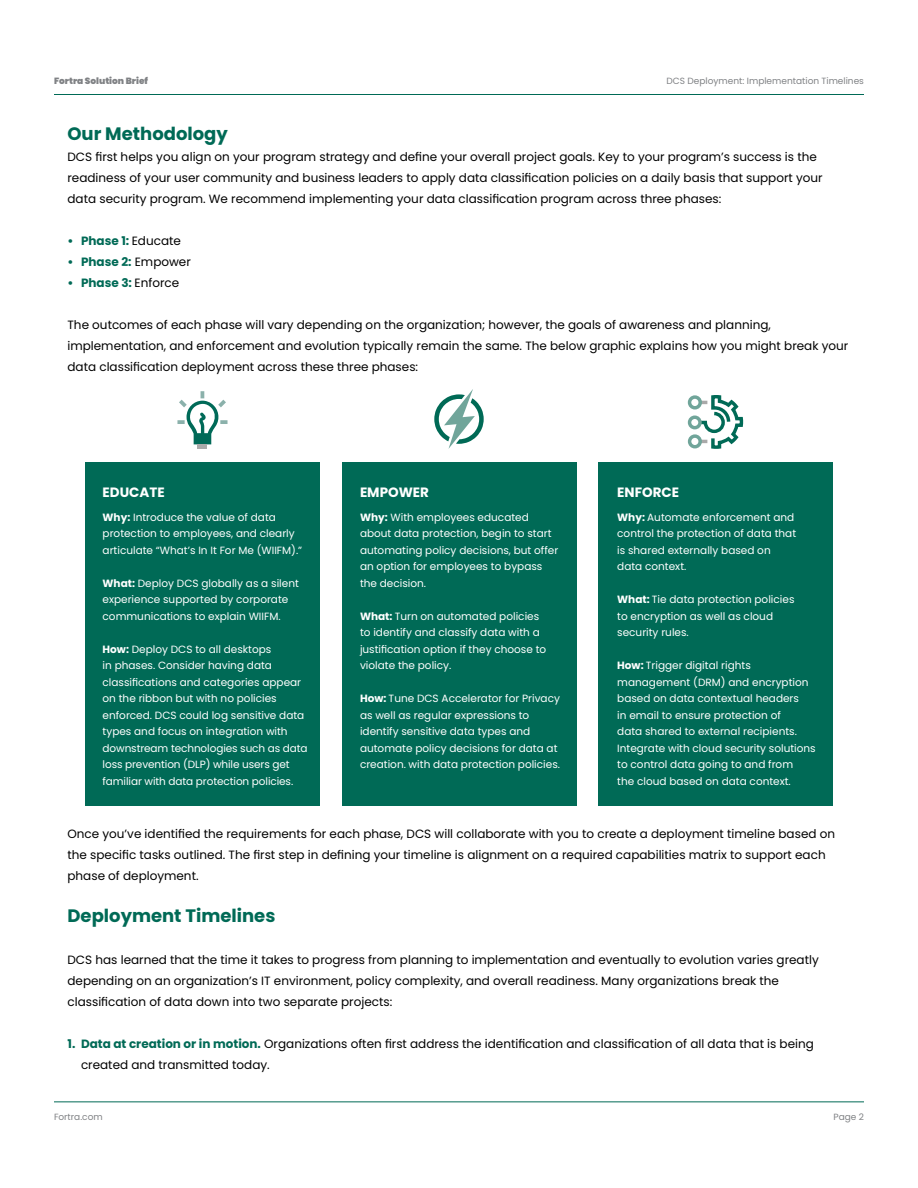
<style>
.page{position:relative;width:918px;height:1188px;background:#fff}
.page>*{position:absolute;margin:0;border:0;box-sizing:border-box;transform-origin:0 0}
.t1{font:700 18px "Poppins";color:#006a56}
.t2{font:700 13.5px "Poppins";color:#fff}
.t3{font:12px/21px "Poppins";color:#000}
.t4{font:700 12px "Poppins";color:#006a56}
.t5{font:10.5px/16.5px "Poppins";color:#fff}
.t6{font:9px "Poppins";color:#808285}
.t7{font:900 9px "Poppins";color:#808285}
.s1{font-weight:400;color:#000}
.s2{font-weight:700}
.s3{font-weight:700;color:#006a56}
</style>
<div class="page">
<hr style="left:54px;top:94px;width:810px;height:1px;background:#006a56">
<hr style="left:54px;top:1101px;width:810px;height:1px;background:#006a56">
<div style="left:85px;top:462px;width:235px;height:344px;background:#006a56"></div>
<div style="left:342px;top:462px;width:234px;height:344px;background:#006a56"></div>
<div style="left:598px;top:462px;width:235px;height:344px;background:#006a56"></div>
<div style="left:198px;top:444px;width:9px;height:5px;background:#aaa"></div>
<svg style="left:177px;top:391px;width:51px;height:53px"></svg>
<svg style="left:434px;top:389px;width:50px;height:60px"></svg>
<div style="left:688px;top:434px;width:14px;height:14px;border:3px solid #70a59a;border-radius:50%"></div>
<div style="left:688px;top:416px;width:14px;height:13px;border:3px solid #70a59a;border-radius:50%"></div>
<div style="left:688px;top:395px;width:14px;height:15px;border:3px solid #70a59a;border-radius:50%"></div>
<svg style="left:696px;top:395px;width:47px;height:54px"></svg>
<p class="t7" style="left:54px;top:76px;width:96px">Fortra Solution Brief</p>
<p class="t6" style="left:667px;top:76px;width:199px">DCS Deployment: Implementation Timelines</p>
<h1 class="t1" style="left:68px;top:124px;width:162px">Our Methodology</h1>
<p class="t3" style="left:68px;top:147px;width:757px">DCS first helps you align on your program strategy and define your overall project goals. Key to your program’s success is the readiness of your user community and business leaders to apply data classification policies on a daily basis that support your data security program. We recommend implementing your data classification program across three phases:</p>
<p class="t4" style="left:68px;top:234px;width:115px">• Phase 1: <span class="s1">Educate</span></p>
<p class="t4" style="left:68px;top:255px;width:125px">• Phase 2: <span class="s1">Empower</span></p>
<p class="t4" style="left:68px;top:276px;width:113px">• Phase 3: <span class="s1">Enforce</span></p>
<p class="t3" style="left:68px;top:315px;width:782px">The outcomes of each phase will vary depending on the organization; however, the goals of awareness and planning, implementation, and enforcement and evolution typically remain the same. The below graphic explains how you might break your data classification deployment across these three phases:</p>
<p class="t2" style="left:103px;top:485px;width:64px">EDUCATE</p>
<p class="t5" style="left:103px;top:509px;width:201px"><span class="s2">Why:</span> Introduce the value of data protection to employees, and clearly articulate “What’s In It For Me (WIIFM).”</p>
<p class="t5" style="left:103px;top:575px;width:198px"><span class="s2">What:</span> Deploy DCS globally as a silent experience supported by corporate communications to explain WIIFM.</p>
<p class="t5" style="left:103px;top:641px;width:207px"><span class="s2">How:</span> Deploy DCS to all desktops<br>in phases. Consider having data classifications and categories appear on the ribbon but with no policies enforced. DCS could log sensitive data types and focus on integration with downstream technologies such as data loss prevention (DLP) while users get familiar with data protection policies.</p>
<p class="t2" style="left:360px;top:485px;width:71px">EMPOWER</p>
<p class="t5" style="left:360px;top:509px;width:200px"><span class="s2">Why:</span> With employees educated about data protection, begin to start automating policy decisions, but offer an option for employees to bypass the decision.</p>
<p class="t5" style="left:360px;top:608px;width:188px"><span class="s2">What:</span> Turn on automated policies to identify and classify data with a justification option if they choose to violate the policy.</p>
<p class="t5" style="left:360px;top:690px;width:202px"><span class="s2">How:</span> Tune DCS Accelerator for Privacy as well as regular expressions to identify sensitive data types and automate policy decisions for data at creation. with data protection policies.</p>
<p class="t2" style="left:617px;top:485px;width:63px">ENFORCE</p>
<p class="t5" style="left:617px;top:509px;width:180px"><span class="s2">Why:</span> Automate enforcement and control the protection of data that is shared externally based on data context.</p>
<p class="t5" style="left:617px;top:591px;width:179px"><span class="s2">What:</span> Tie data protection policies to encryption as well as cloud security rules.</p>
<p class="t5" style="left:617px;top:657px;width:200px"><span class="s2">How:</span> Trigger digital rights management (DRM) and encryption based on data contextual headers<br>in email to ensure protection of<br>data shared to external recipients.<br>Integrate with cloud security solutions to control data going to and from<br>the cloud based on data context.</p>
<p class="t3" style="left:68px;top:823px;width:769px">Once you’ve identified the requirements for each phase, DCS will collaborate with you to create a deployment timeline based on the specific tasks outlined. The first step in defining your timeline is alignment on a required capabilities matrix to support each phase of deployment.</p>
<h1 class="t1" style="left:68px;top:905px;width:209px">Deployment Timelines</h1>
<p class="t3" style="left:68px;top:949px;width:753px">DCS has learned that the time it takes to progress from planning to implementation and eventually to evolution varies greatly depending on an organization’s IT environment, policy complexity, and overall readiness. Many organizations break the classification of data down into two separate projects:</p>
<p class="t3" style="left:81px;top:1033px;width:734px;text-indent:-14px"><span class="s3">1. Data at creation or in motion.</span> Organizations often first address the identification and classification of all data that is being created and transmitted today.</p>
<p class="t6" style="left:54px;top:1112px;width:50px">Fortra.com</p>
<p class="t6" style="left:833px;top:1112px;width:32px">Page 2</p>
</div>
